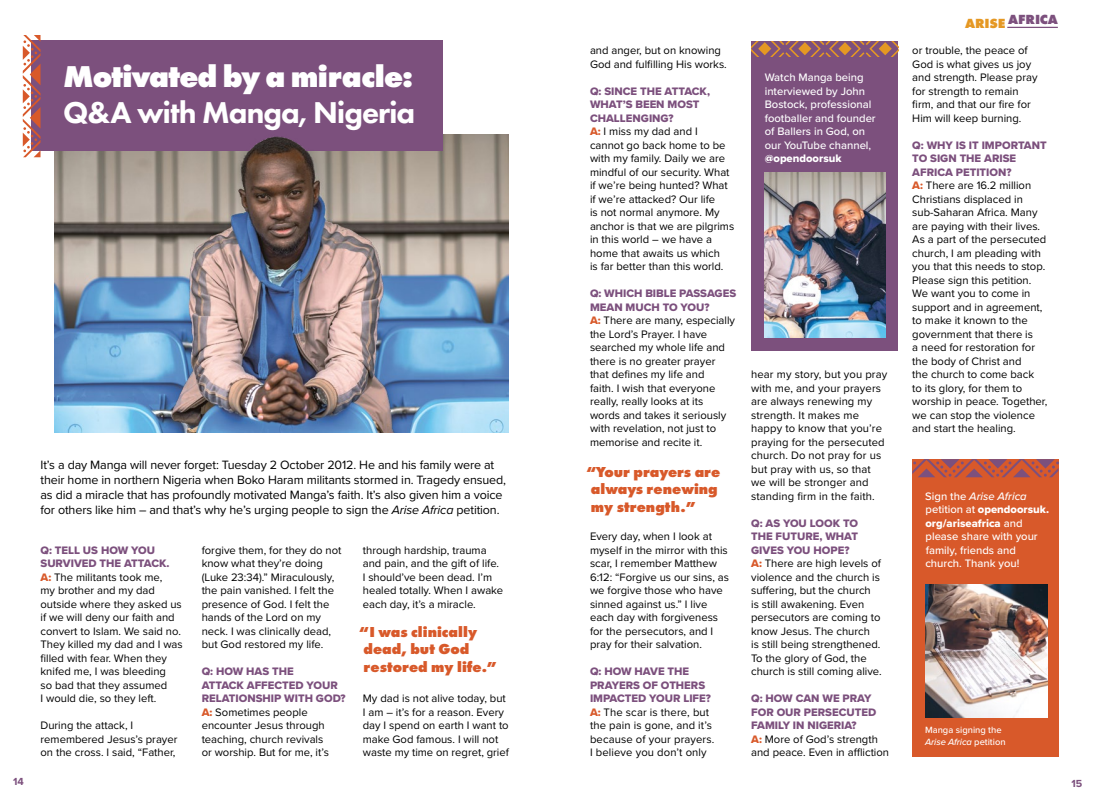
<style>
.page{position:relative;width:1099px;height:801px;background:#fff}
.page>*{position:absolute;margin:0;border:0;box-sizing:border-box;transform-origin:0 0}
.t1{font:800 31.25px/36.2px "Futura PT";letter-spacing:-.025em;color:#fff}
.ArAF_Pull_Quote{font:800 15px/17.5px "Futura PT";color:#d8592a}
.t2{font:800 13.75px "Futura PT";letter-spacing:-.015em;color:#7c507d}
.Standfirst_span{font:12.5px/15px "Proxima Nova";letter-spacing:-.01em;color:#000}
.Body_text-Balanced{font:11.25px/13.5px "Proxima Nova";color:#000}
.Copy_Subhead{font:11.25px/13.5px "Proxima Nova Extrabld";color:#7c507d}
.CTA_box{font:500 11.25px/13.5px "Proxima Nova";color:#fff}
.Body_text_-_Proxima_9{font:500 11.25px/13.5px "Proxima Nova";color:#fff}
.t3{font:700 10.62px "Proxima Nova";color:#7c507d}
.Photo_caption{font:500 9.38px/11.2px "Proxima Nova";color:#fff}
.s1{font-family:"Proxima Nova Extrabld";color:#d8592a}
.s2{font-style:inherit}
.s3{font-family:"Proxima Nova Extrabld";font-weight:400}
.s4{font-style:italic}
.s5{color:#e59823}
</style>
<div class="page">
<img style="left:55px;top:135px;width:454px;height:297px">
<div style="left:32px;top:40px;width:411px;height:111px;background:#7c507d"></div>
<svg style="left:23px;top:35px;width:18px;height:122px"></svg>
<hr style="left:1007px;top:27px;width:50px;height:1px;background:#7c507d">
<div style="left:752px;top:41px;width:146px;height:310px;background:#7c507d"></div>
<svg style="left:752px;top:41px;width:146px;height:16px"></svg>
<img style="left:764px;top:172px;width:121px;height:166px">
<div style="left:912px;top:477px;width:146px;height:279px;background:#d8592a"></div>
<img style="left:925px;top:584px;width:121px;height:133px">
<svg style="left:912px;top:459px;width:146px;height:18px;background:#b65547"></svg>
<p class="Body_text-Balanced" style="left:590px;top:43px;width:138px">and anger, but on knowing<br>God and fulfilling His works.</p>
<p class="Copy_Subhead" style="left:590px;top:84px;width:121px">Q: SINCE THE ATTACK,<br>WHAT’S BEEN MOST<br>CHALLENGING?</p>
<p class="Body_text-Balanced" style="left:590px;top:124px;width:146px"><span class="s1">A:</span> I miss my dad and I<br>cannot go back home to be with my family. Daily we are mindful of our security. What if we’re being hunted? What if we’re attacked? Our life<br>is not normal anymore. My anchor is that we are pilgrims in this world – we have a home that awaits us which<br>is far better than this world.</p>
<p class="Copy_Subhead" style="left:590px;top:286px;width:148px">Q: WHICH BIBLE PASSAGES<br>MEAN MUCH TO YOU?</p>
<p class="Body_text-Balanced" style="left:590px;top:313px;width:146px"><span class="s1">A:</span> There are many, especially the Lord’s Prayer. I have searched my whole life and there is no greater prayer that defines my life and<br>faith. I wish that everyone really, really looks at its words and takes it seriously with revelation, not just to memorise and recite it.</p>
<p class="t1" style="left:63px;top:58px;width:353px">Motivated by a miracle:<br><span class="s2">Q&amp;A with Manga, Nigeria</span></p>
<p class="CTA_box" style="left:764px;top:70px;width:113px">Watch Manga being interviewed by John<br>Bostock, professional footballer and founder of Ballers in God, on our YouTube channel, <span class="s3">@opendoorsuk</span></p>
<p class="Body_text-Balanced" style="left:751px;top:367px;width:138px">hear my story, but you pray with me, and your prayers are always renewing my strength. It makes me happy to know that you’re praying for the persecuted church. Do not pray for us but pray with us, so that we will be stronger and standing firm in the faith.</p>
<p class="Copy_Subhead" style="left:751px;top:516px;width:108px;text-align:justify">Q: AS YOU LOOK TO THE FUTURE, WHAT GIVES YOU HOPE?</p>
<p class="Body_text-Balanced" style="left:751px;top:556px;width:132px"><span class="s1">A:</span> There are high levels of violence and the church is suffering, but the church<br>is still awakening. Even persecutors are coming to know Jesus. The church<br>is still being strengthened.<br>To the glory of God, the church is still coming alive.</p>
<p class="Copy_Subhead" style="left:751px;top:691px;width:126px">Q: HOW CAN WE PRAY<br>FOR OUR PERSECUTED<br>FAMILY IN NIGERIA?</p>
<p class="Body_text-Balanced" style="left:751px;top:732px;width:139px"><span class="s1">A:</span> More of God’s strength and peace. Even in affliction</p>
<p class="Standfirst_span" style="left:41px;top:457px;width:467px">It’s a day Manga will never forget: Tuesday 2 October 2012. He and his family were at their home in northern Nigeria when Boko Haram militants stormed in. Tragedy ensued, as did a miracle that has profoundly motivated Manga’s faith. It’s also given him a voice for others like him – and that’s why he’s urging people to sign the <span class="s4">Arise Africa</span> petition.</p>
<p class="Copy_Subhead" style="left:41px;top:543px;width:130px">Q: TELL US HOW YOU<br>SURVIVED THE ATTACK.</p>
<p class="Body_text-Balanced" style="left:41px;top:570px;width:144px"><span class="s1">A:</span> The militants took me,<br>my brother and my dad outside where they asked us if we will deny our faith and convert to Islam. We said no.<br>They killed my dad and I was filled with fear. When they knifed me, I was bleeding<br>so bad that they assumed<br>I would die, so they left.</p>
<p class="Body_text-Balanced" style="left:41px;top:718px;width:138px">During the attack, I remembered Jesus’s prayer on the cross. I said, “Father,</p>
<p class="ArAF_Pull_Quote" style="left:591px;top:463px;width:131px;text-indent:-5px">“Your prayers are always renewing my strength.”</p>
<p class="Body_text-Balanced" style="left:590px;top:529px;width:141px">Every day, when I look at myself in the mirror with this scar, I remember Matthew<br>6:12: “Forgive us our sins, as we forgive those who have sinned against us.” I live each day with forgiveness for the persecutors, and I pray for their salvation.</p>
<p class="Copy_Subhead" style="left:590px;top:664px;width:122px">Q: HOW HAVE THE<br>PRAYERS OF OTHERS<br>IMPACTED YOUR LIFE?</p>
<p class="Body_text-Balanced" style="left:590px;top:705px;width:126px"><span class="s1">A:</span> The scar is there, but the pain is gone, and it’s because of your prayers.<br>I believe you don’t only</p>
<p class="Body_text-Balanced" style="left:202px;top:543px;width:141px">forgive them, for they do not know what they’re doing (Luke 23:34).” Miraculously, the pain vanished. I felt the presence of God. I felt the hands of the Lord on my neck. I was clinically dead, but God restored my life.</p>
<p class="Copy_Subhead" style="left:202px;top:664px;width:145px">Q: HOW HAS THE<br>ATTACK AFFECTED YOUR<br>RELATIONSHIP WITH GOD?</p>
<p class="Body_text-Balanced" style="left:202px;top:705px;width:129px"><span class="s1">A:</span> Sometimes people encounter Jesus through teaching, church revivals or worship. But for me, it’s</p>
<p class="Body_text-Balanced" style="left:363px;top:543px;width:142px">through hardship, trauma and pain, and the gift of life.<br>I should’ve been dead. I’m healed totally. When I awake each day, it’s a miracle.</p>
<p class="ArAF_Pull_Quote" style="left:363px;top:622px;width:135px;text-indent:-5px">“I was clinically dead, but God restored my life.”</p>
<p class="Body_text-Balanced" style="left:363px;top:691px;width:148px">My dad is not alive today, but<br>I am – it’s for a reason. Every day I spend on earth I want to make God famous. I will not waste my time on regret, grief</p>
<p class="t2" style="left:965px;top:11px;width:94px"><span class="s5">ARISE</span> AFRICA</p>
<p class="Body_text-Balanced" style="left:912px;top:43px;width:127px">or trouble, the peace of<br>God is what gives us joy and strength. Please pray for strength to remain firm, and that our fire for<br>Him will keep burning.</p>
<p class="Copy_Subhead" style="left:912px;top:138px;width:136px">Q: WHY IS IT IMPORTANT<br>TO SIGN THE ARISE<br>AFRICA PETITION?</p>
<p class="Body_text-Balanced" style="left:912px;top:178px;width:136px"><span class="s1">A:</span> There are 16.2 million<br>Christians displaced in sub-Saharan Africa. Many are paying with their lives.<br>As a part of the persecuted church, I am pleading with you that this needs to stop.<br>Please sign this petition.<br>We want you to come in support and in agreement, to make it known to the government that there is<br>a need for restoration for the body of Christ and<br>the church to come back<br>to its glory, for them to worship in peace. Together, we can stop the violence and start the healing.</p>
<p class="Body_text_-_Proxima_9" style="left:925px;top:489px;width:125px">Sign the <span class="s4">Arise Africa </span>petition at <span class="s3">opendoorsuk. org/ariseafrica</span> and please share with your family, friends and church. Thank you!</p>
<p class="Photo_caption" style="left:925px;top:724px;width:82px">Manga signing the<br><span class="s4">Arise Africa</span> petition</p>
<p class="t3" style="left:13px;top:774px;width:12px">14</p>
<p class="t3" style="left:1071px;top:775px;width:12px">15</p>
</div>
